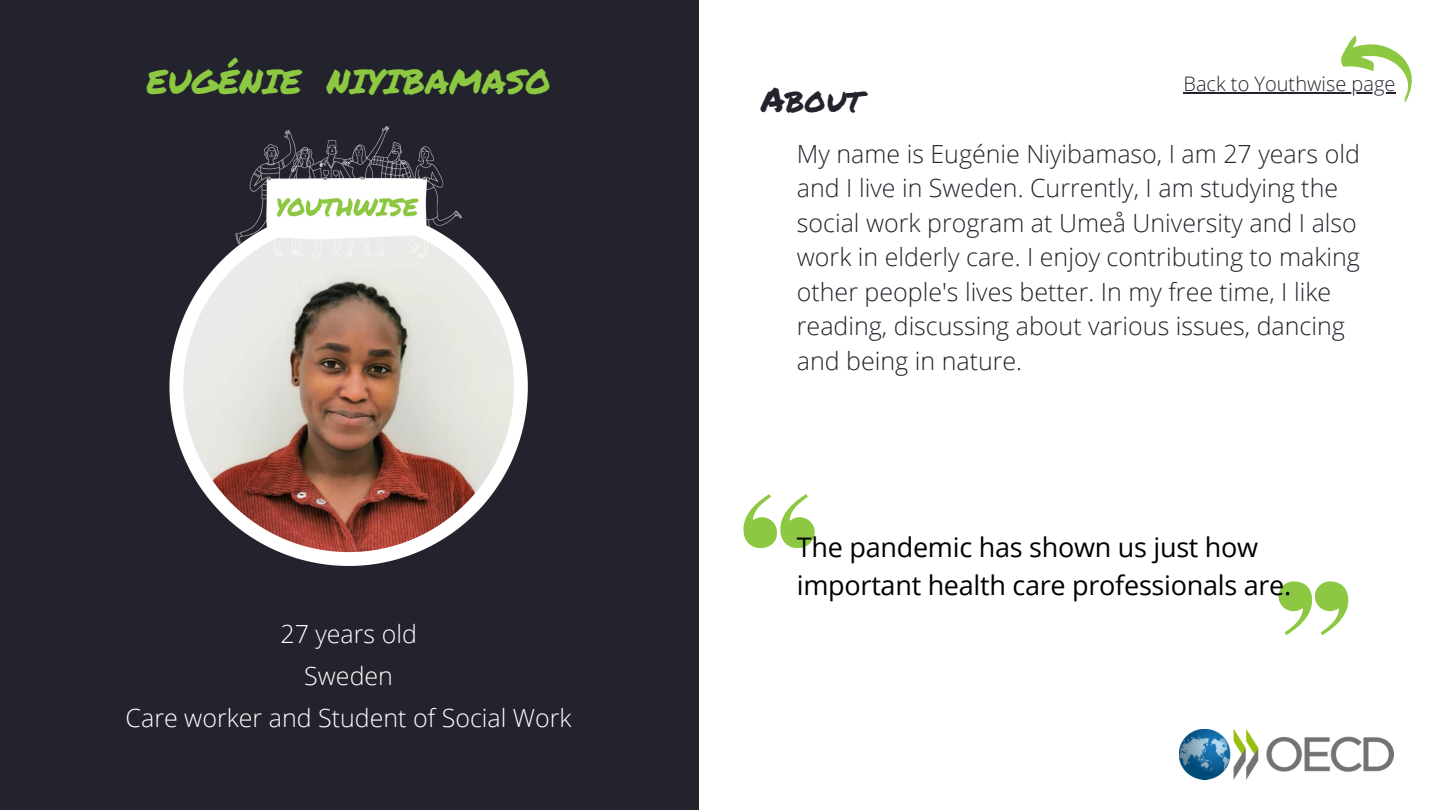
<style>
.page{position:relative;width:1440px;height:810px;background:#fff}
.page>*{position:absolute;margin:0;border:0;box-sizing:border-box;transform-origin:0 0}
.t1{font:34px "Permanent Marker";color:#8cc841}
.t2{font:34px "Permanent Marker";color:#23232d}
.t3{font:27px/37.5px "Open Sans";letter-spacing:-.01em;color:#000}
.t4{font:300 25px/34.5px "Open Sans";color:#23232d}
.t5{font:300 25px "Open Sans";color:#fff}
.t6{font:300 20px "Open Sans";color:#23232d}
</style>
<div class="page">
<div style="left:0;top:0;width:699px;height:810px;background:#23232d"></div>
<svg style="left:169px;top:256px;width:359px;height:310px"></svg>
<img style="left:183px;top:222px;width:331px;height:330px;border-radius:50%">
<svg style="left:743px;top:494px;width:72px;height:54px"></svg>
<svg style="left:1279px;top:581px;width:69px;height:54px"></svg>
<img style="left:1179px;top:729px;width:215px;height:51px">
<img style="left:226px;top:126px;width:245px;height:148px">
<svg style="left:1341px;top:35px;width:71px;height:67px"></svg>
<hr style="left:1183px;top:92px;width:213px;height:2px;background:#23232d">
<p class="t1" style="left:146px;top:56px;width:406px">EUGÉNIE NIYIBAMASO</p>
<p class="t5" style="left:280px;top:616px;width:138px">27 years old</p>
<p class="t5" style="left:304px;top:658px;width:90px">Sweden</p>
<p class="t5" style="left:126px;top:700px;width:448px">Care worker and Student of Social Work</p>
<p class="t2" style="left:761px;top:75px;width:102px">About</p>
<p class="t6" style="left:1183px;top:69px;width:214px">Back to Youthwise page</p>
<p class="t4" style="left:797px;top:136px;width:565px">My name is Eugénie Niyibamaso, I am 27 years old and I live in Sweden. Currently, I am studying the social work program at Umeå University and I also work in elderly care. I enjoy contributing to making other people's lives better. In my free time, I like reading, discussing about various issues, dancing and being in nature.</p>
<p class="t3" style="left:797px;top:528px;width:496px">The pandemic has shown us just how important health care professionals are.</p>
</div>
